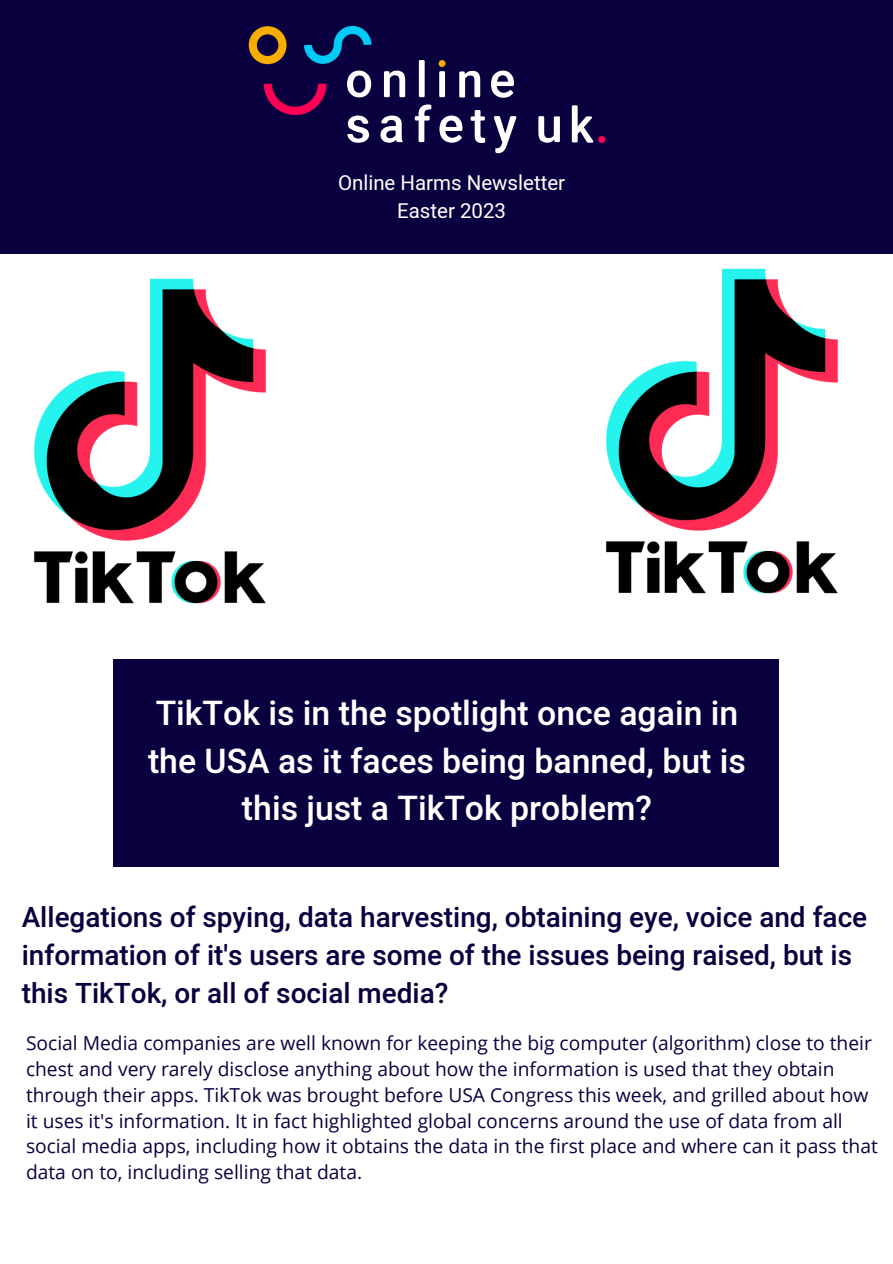
<style>
.page{position:relative;width:893px;height:1264px;background:#fff}
.page>*{position:absolute;margin:0;border:0;box-sizing:border-box;transform-origin:0 0}
.t1{font:500 33.75px/47.2px "Heebo";color:#fff;text-align:center}
.t2{font:500 27.9px/38.2px "Heebo";color:#0a003f}
.t3{font:20.4px/28px "Heebo";color:#fff;text-align:center}
.t4{font:19.2px/25.8px "Open Sans";color:#0a003f}
</style>
<div class="page">
<div style="left:0;top:0;width:892px;height:253px;background:#0a003f"></div>
<div style="left:113px;top:659px;width:666px;height:207px;background:#0a003f"></div>
<img style="left:0;top:253px;width:312px;height:351px">
<svg style="left:264px;top:84px;width:62px;height:31px"></svg>
<svg style="left:249px;top:26px;width:37px;height:38px"></svg>
<svg style="left:347px;top:71px;width:24px;height:26px"></svg>
<svg style="left:384px;top:71px;width:21px;height:26px"></svg>
<div style="left:419px;top:60px;width:5px;height:37px;background:#fff"></div>
<div style="left:439px;top:71px;width:6px;height:26px;background:#fff"></div>
<svg style="left:459px;top:71px;width:21px;height:26px"></svg>
<svg style="left:491px;top:71px;width:23px;height:27px"></svg>
<svg style="left:347px;top:115px;width:22px;height:28px"></svg>
<svg style="left:380px;top:115px;width:23px;height:28px"></svg>
<svg style="left:415px;top:104px;width:16px;height:38px"></svg>
<svg style="left:439px;top:115px;width:23px;height:28px"></svg>
<svg style="left:470px;top:110px;width:15px;height:33px"></svg>
<svg style="left:493px;top:116px;width:23px;height:37px"></svg>
<svg style="left:538px;top:116px;width:22px;height:27px"></svg>
<svg style="left:571px;top:105px;width:22px;height:38px"></svg>
<svg style="left:304px;top:26px;width:67px;height:38px"></svg>
<div style="left:598px;top:136px;width:7px;height:7px;background:#f05;border-radius:50%"></div>
<div style="left:438px;top:60px;width:7px;height:7px;background:#f8ae00;border-radius:50%"></div>
<img style="left:560px;top:253px;width:323px;height:341px">
<p class="t3" style="left:338px;top:169px;width:229px">Online Harms Newsletter<br>Easter 2023</p>
<h1 class="t1" style="left:148px;top:691px;width:599px">TikTok is in the spotlight once again in the USA as it faces being banned, but is this just a TikTok problem?</h1>
<h2 class="t2" style="left:22px;top:898px;width:847px">Allegations of spying, data harvesting, obtaining eye, voice and face information of it's users are some of the issues being raised, but is this TikTok, or all of social media?</h2>
<p class="t4" style="left:26px;top:1029px;width:853px">Social Media companies are well known for keeping the big computer (algorithm) close to their chest and very rarely disclose anything about how the information is used that they obtain through their apps. TikTok was brought before USA Congress this week, and grilled about how it uses it's information. It in fact highlighted global concerns around the use of data from all social media apps, including how it obtains the data in the first place and where can it pass that data on to, including selling that data.</p>
</div>
